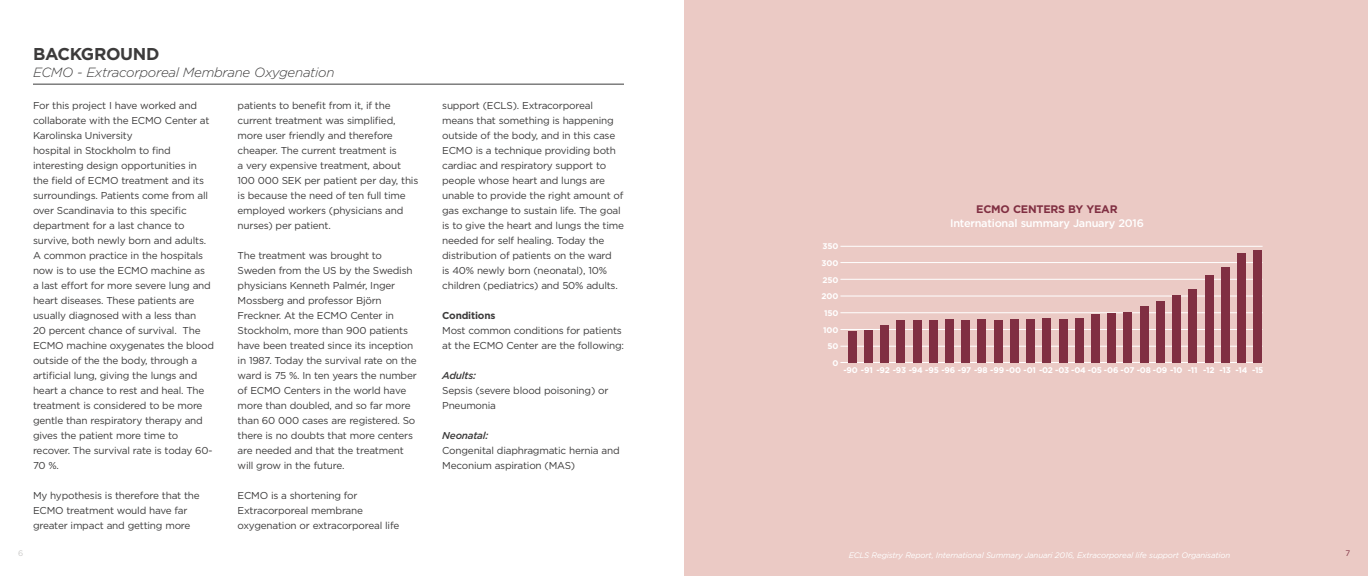
<style>
.page{position:relative;width:1368px;height:576px;background:#fff}
.page>*{position:absolute;margin:0;border:0;box-sizing:border-box;transform-origin:0 0}
.t1{font:700 17.1px "Gotham 20";color:#3c3b3b}
.t2{font:italic 300 13.3px "Gotham 20";color:#3c3b3b}
.t3{font:500 11px "Gotham 20";color:#fff}
.t4{font:700 11px "Gotham 20";color:#802f42}
.t5{font:10px/15px "Gotham 20";color:#3c3b3b}
.t6{font:italic 500 10px "Gotham 20";color:#3c3b3b}
.t7{font:700 10px "Gotham 20";color:#3c3b3b}
.t8{font:700 8.2px "Gotham 20";color:#fff}
.t9{font:italic 8px "Gotham 20";color:#fff}
.t10{font:8px "Gotham 20";color:#cac9c8}
.t11{font:8px "Gotham 20";color:#802f42}
</style>
<div class="page">
<hr style="left:33px;top:84px;width:591px;height:1px;background:#3c3b3b">
<div style="left:684px;top:0;width:684px;height:576px;background:#ebcac5"></div>
<hr style="left:840px;top:362px;width:423px;height:1px;background:#fff">
<hr style="left:840px;top:246px;width:423px;height:1px;background:#fff">
<hr style="left:840px;top:262px;width:423px;height:1px;background:#fff">
<hr style="left:840px;top:279px;width:423px;height:1px;background:#fff">
<hr style="left:840px;top:296px;width:423px;height:1px;background:#fff">
<hr style="left:840px;top:312px;width:423px;height:1px;background:#fff">
<hr style="left:840px;top:329px;width:423px;height:1px;background:#fff">
<hr style="left:840px;top:346px;width:423px;height:1px;background:#fff">
<div style="left:848px;top:331px;width:8px;height:32px;background:#802f42"></div>
<div style="left:864px;top:330px;width:9px;height:33px;background:#802f42"></div>
<div style="left:881px;top:326px;width:8px;height:37px;background:#802f42"></div>
<div style="left:897px;top:321px;width:8px;height:42px;background:#802f42"></div>
<div style="left:913px;top:321px;width:8px;height:42px;background:#802f42"></div>
<div style="left:929px;top:320px;width:8px;height:43px;background:#802f42"></div>
<div style="left:945px;top:319px;width:9px;height:44px;background:#802f42"></div>
<div style="left:962px;top:320px;width:8px;height:43px;background:#802f42"></div>
<div style="left:978px;top:319px;width:8px;height:44px;background:#802f42"></div>
<div style="left:994px;top:321px;width:8px;height:42px;background:#802f42"></div>
<div style="left:1010px;top:319px;width:8px;height:44px;background:#802f42"></div>
<div style="left:1027px;top:319px;width:8px;height:44px;background:#802f42"></div>
<div style="left:1043px;top:319px;width:8px;height:44px;background:#802f42"></div>
<div style="left:1059px;top:319px;width:8px;height:44px;background:#802f42"></div>
<div style="left:1075px;top:319px;width:8px;height:44px;background:#802f42"></div>
<div style="left:1091px;top:314px;width:9px;height:49px;background:#802f42"></div>
<div style="left:1108px;top:313px;width:8px;height:50px;background:#802f42"></div>
<div style="left:1124px;top:313px;width:8px;height:50px;background:#802f42"></div>
<div style="left:1140px;top:307px;width:8px;height:56px;background:#802f42"></div>
<div style="left:1156px;top:302px;width:8px;height:61px;background:#802f42"></div>
<div style="left:1173px;top:296px;width:8px;height:67px;background:#802f42"></div>
<div style="left:1189px;top:289px;width:8px;height:74px;background:#802f42"></div>
<div style="left:1205px;top:275px;width:8px;height:88px;background:#802f42"></div>
<div style="left:1221px;top:268px;width:8px;height:95px;background:#802f42"></div>
<div style="left:1237px;top:254px;width:9px;height:109px;background:#802f42"></div>
<div style="left:1254px;top:250px;width:8px;height:113px;background:#802f42"></div>
<p class="t10" style="left:18px;top:548px;width:7px">6</p>
<h1 class="t1" style="left:33px;top:42px;width:128px">BACKGROUND</h1>
<h2 class="t2" style="left:33px;top:64px;width:303px">ECMO - Extracorporeal Membrane Oxygenation</h2>
<p class="t5" style="left:33px;top:98px;width:182px">For this project I have worked and collaborate with the ECMO Center at<br>Karolinska University<br>hospital in Stockholm to find interesting design opportunities in the field of ECMO treatment and its surroundings. Patients come from all over Scandinavia to this specific department for a last chance to survive, both newly born and adults.<br>A common practice in the hospitals now is to use the ECMO machine as<br>a last effort for more severe lung and heart diseases. These patients are usually diagnosed with a less than<br>20 percent chance of survival. The<br>ECMO machine oxygenates the blood outside of the the body, through a artificial lung, giving the lungs and heart a chance to rest and heal. The treatment is considered to be more gentle than respiratory therapy and gives the patient more time to recover. The survival rate is today 60-<br>70 %.</p>
<p class="t5" style="left:33px;top:488px;width:168px">My hypothesis is therefore that the<br>ECMO treatment would have far greater impact and getting more</p>
<p class="t5" style="left:238px;top:98px;width:182px">patients to benefit from it, if the current treatment was simplified, more user friendly and therefore cheaper. The current treatment is<br>a very expensive treatment, about<br>100 000 SEK per patient per day, this is because the need of ten full time employed workers (physicians and nurses) per patient.</p>
<p class="t5" style="left:238px;top:248px;width:181px">The treatment was brought to<br>Sweden from the US by the Swedish physicians Kenneth Palmér, Inger<br>Mossberg and professor Björn<br>Freckner. At the ECMO Center in<br>Stockholm, more than 900 patients have been treated since its inception in 1987. Today the survival rate on the ward is 75 %. In ten years the number of ECMO Centers in the world have more than doubled, and so far more than 60 000 cases are registered. So there is no doubts that more centers are needed and that the treatment will grow in the future.</p>
<p class="t5" style="left:238px;top:488px;width:163px">ECMO is a shortening for<br>Extracorporeal membrane oxygenation or extracorporeal life</p>
<p class="t5" style="left:442px;top:98px;width:183px">support (ECLS). Extracorporeal means that something is happening outside of the body, and in this case ECMO is a technique providing both cardiac and respiratory support to people whose heart and lungs are unable to provide the right amount of gas exchange to sustain life. The goal is to give the heart and lungs the time needed for self healing. Today the distribution of patients on the ward<br>is 40% newly born (neonatal), 10% children (pediatrics) and 50% adults.</p>
<p class="t7" style="left:442px;top:309px;width:54px">Conditions</p>
<p class="t5" style="left:442px;top:323px;width:183px">Most common conditions for patients at the ECMO Center are the following:</p>
<p class="t6" style="left:442px;top:369px;width:35px">Adults:</p>
<p class="t5" style="left:442px;top:383px;width:168px">Sepsis (severe blood poisoning) or<br>Pneumonia</p>
<p class="t6" style="left:442px;top:429px;width:48px">Neonatal:</p>
<p class="t5" style="left:442px;top:443px;width:179px">Congenital diaphragmatic hernia and<br>Meconium aspiration (MAS)</p>
<p class="t8" style="left:822px;top:241px;width:17px">350</p>
<p class="t8" style="left:822px;top:258px;width:18px">300</p>
<p class="t8" style="left:822px;top:274px;width:17px">250</p>
<p class="t8" style="left:822px;top:291px;width:18px">200</p>
<p class="t8" style="left:824px;top:308px;width:16px">150</p>
<p class="t8" style="left:823px;top:324px;width:16px">100</p>
<p class="t8" style="left:827px;top:341px;width:12px">50</p>
<p class="t4" style="left:976px;top:202px;width:143px">ECMO CENTERS BY YEAR</p>
<p class="t3" style="left:950px;top:216px;width:195px">International summary January 2016</p>
<p class="t8" style="left:832px;top:358px;width:7px">0</p>
<p class="t8" style="left:843px;top:364px;width:421px">-90 -91 -92 -93 -94 -95 -96 -97 -98 -99 -00 -01 -02 -03 -04 -05 -06 -07 -08 -09 -10 -11 -12 -13 -14 -15</p>
<p class="t9" style="left:849px;top:550px;width:383px">ECLS Registry Report, International Summary Januari 2016, Extracorporeal life support Organisation</p>
<p class="t11" style="left:1345px;top:548px;width:6px">7</p>
</div>
